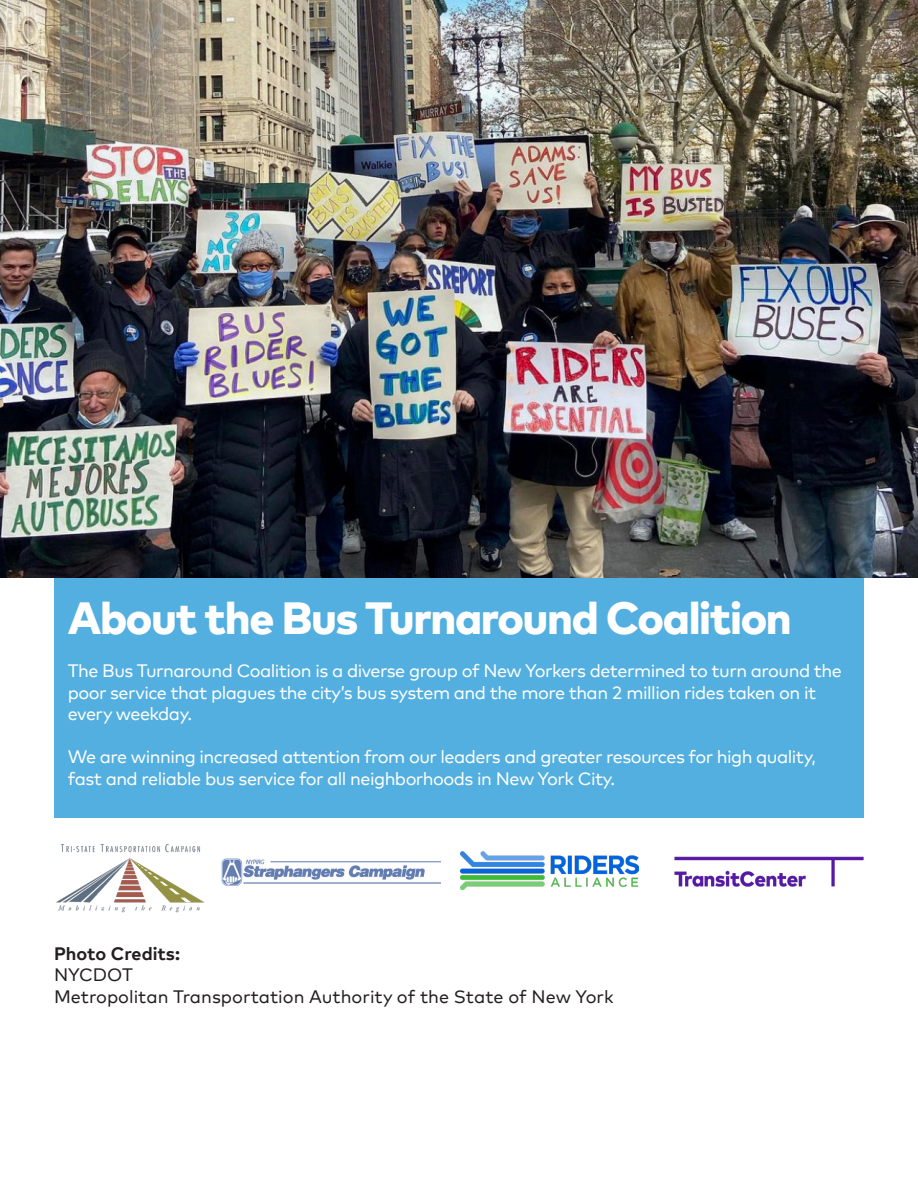
<style>
.page{position:relative;width:918px;height:1188px;background:#fff}
.page>*{position:absolute;margin:0;border:0;box-sizing:border-box;transform-origin:0 0}
.t1{font:800 45px "Mark Offc Pro";letter-spacing:-.03em;color:#fff}
.t2{font:18px/21.6px "Mark Offc Pro";letter-spacing:-.03em;color:#fff}
.t3{font:18px "Mark Offc Pro";color:#231f20}
.t4{font:700 18px "Mark Offc Pro";color:#231f20}
</style>
<div class="page">
<img style="left:461px;top:852px;width:178px;height:38px">
<img style="left:56px;top:844px;width:148px;height:69px">
<img style="left:221px;top:858px;width:219px;height:28px">
<img style="left:674px;top:856px;width:190px;height:31px">
<div style="left:54px;top:578px;width:810px;height:239px;background:#53afdf"></div>
<img style="left:0;top:0;width:918px;height:578px">
<p class="t1" style="left:68px;top:583px;width:726px">About the Bus Turnaround Coalition</p>
<p class="t2" style="left:68px;top:658px;width:776px">The Bus Turnaround Coalition is a diverse group of New Yorkers determined to turn around the poor service that plagues the city’s bus system and the more than 2 million rides taken on it every weekday.</p>
<p class="t2" style="left:68px;top:745px;width:750px">We are winning increased attention from our leaders and greater resources for high quality, fast and reliable bus service for all neighborhoods in New York City.</p>
<p class="t4" style="left:54px;top:940px;width:128px">Photo Credits:</p>
<p class="t3" style="left:54px;top:962px;width:81px">NYCDOT</p>
<p class="t3" style="left:54px;top:983px;width:561px">Metropolitan Transportation Authority of the State of New York</p>
</div>
